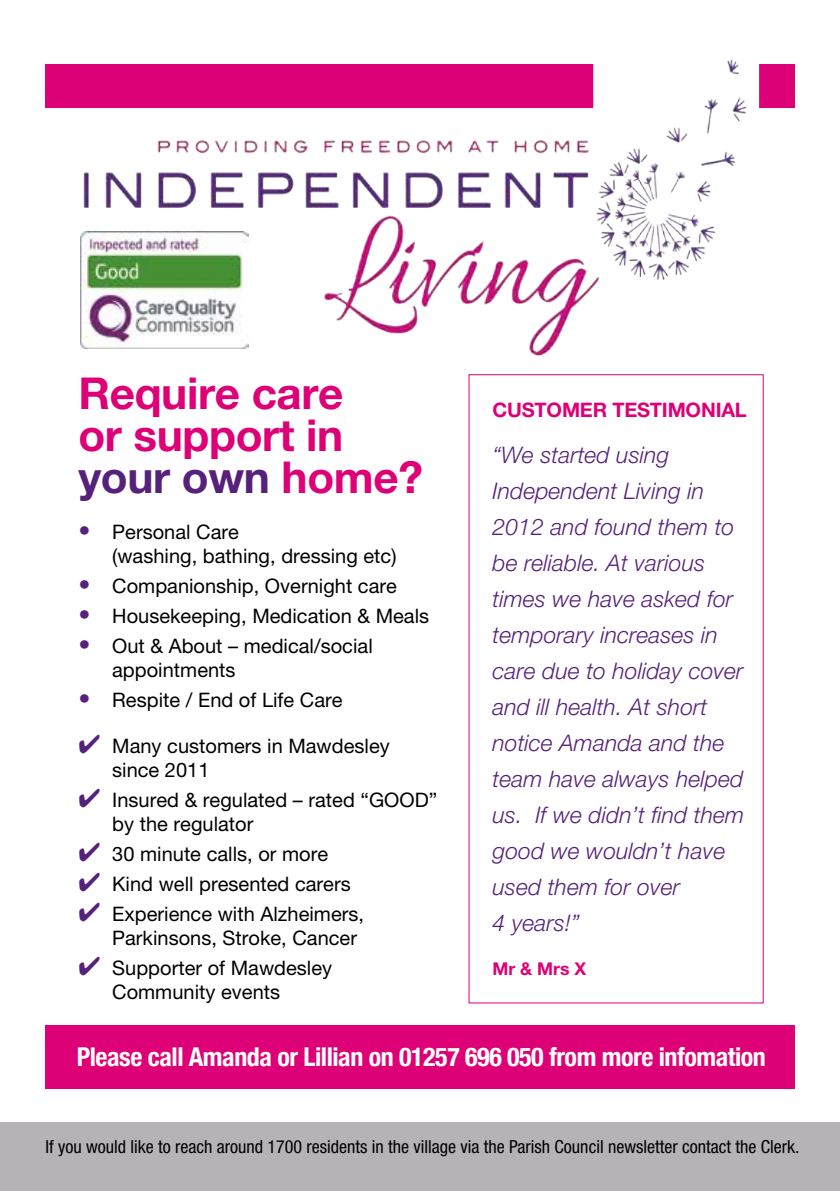
<style>
.page{position:relative;width:840px;height:1191px;background:#fff}
.page>*{position:absolute;margin:0;border:0;box-sizing:border-box;transform-origin:0 0}
.t1{font:700 44px/42px "Helvetica Neue LT Std";letter-spacing:-.01em;color:#de0076}
.t2{font:700 condensed 26px "Helvetica Neue";letter-spacing:-.015em;color:#fff}
.t3{font:italic 300 22.8px/36px "Helvetica Neue LT Std";letter-spacing:.005em;color:#56217a}
.t4{font:20px/24px "Helvetica Neue LT Std";color:#000}
.t5{font:700 20px "Helvetica Neue LT Std";letter-spacing:-.01em;color:#de0076}
.t6{font:condensed 18px "Helvetica Neue LT Std";color:#000}
.t7{font:700 17.6px "Helvetica Neue LT Std";color:#de0076}
.s1{color:#56217a}
.s2{font-size:24px;color:#56217a}
</style>
<div class="page">
<div style="left:0;top:1123px;width:839px;height:68px;background:#b5b3b8"></div>
<div style="left:45px;top:1025px;width:749px;height:64px;background:#de0076"></div>
<div style="left:45px;top:64px;width:749px;height:43px;background:#de0076"></div>
<img style="left:68px;top:59px;width:722px;height:321px">
<img style="left:80px;top:232px;width:168px;height:116px">
<h1 class="t1" style="left:78px;top:371px;width:346px">Require care<br>or support in <span class="s1">your own</span> home?</h1>
<p class="t4" style="left:112px;top:519px;width:285px;text-indent:-34px"><span class="s2">•</span> Personal Care<br>(washing, bathing, dressing etc)</p>
<p class="t4" style="left:78px;top:573px;width:320px"><span class="s2">•</span> Companionship, Overnight care</p>
<p class="t4" style="left:78px;top:603px;width:352px"><span class="s2">•</span> Housekeeping, Medication &amp; Meals</p>
<p class="t4" style="left:112px;top:633px;width:262px;text-indent:-34px"><span class="s2">•</span> Out &amp; About – medical/social appointments</p>
<p class="t4" style="left:78px;top:687px;width:266px"><span class="s2">•</span> Respite / End of Life Care</p>
<p class="t4" style="left:112px;top:733px;width:279px;text-indent:-34px"><span class="s1">✔</span> Many customers in Mawdesley since 2011</p>
<p class="t4" style="left:112px;top:787px;width:326px;text-indent:-34px"><span class="s1">✔</span> Insured &amp; regulated – rated “GOOD” by the regulator</p>
<p class="t4" style="left:78px;top:841px;width:251px"><span class="s1">✔</span> 30 minute calls, or more</p>
<p class="t4" style="left:78px;top:871px;width:274px"><span class="s1">✔</span> Kind well presented carers</p>
<p class="t4" style="left:112px;top:901px;width:253px;text-indent:-34px"><span class="s1">✔</span> Experience with Alzheimers,<br>Parkinsons, Stroke, Cancer</p>
<p class="t4" style="left:112px;top:955px;width:221px;text-indent:-34px"><span class="s1">✔</span> Supporter of Mawdesley<br>Community events</p>
<p class="t5" style="left:492px;top:397px;width:255px">CUSTOMER TESTIMONIAL</p>
<p class="t3" style="left:492px;top:436px;width:253px">“We started using<br>Independent Living in<br>2012 and found them to be reliable. At various times we have asked for temporary increases in care due to holiday cover and ill health. At short notice Amanda and the team have always helped us. If we didn’t find them good we wouldn’t have used them for over<br>4 years!”</p>
<p class="t7" style="left:492px;top:958px;width:95px">Mr &amp; Mrs X</p>
<h2 class="t2" style="left:77px;top:1035px;width:690px">Please call Amanda or Lillian on 01257 696 050 from more infomation</h2>
<p class="t6" style="left:45px;top:1136px;width:755px">If you would like to reach around 1700 residents in the village via the Parish Council newsletter contact the Clerk.</p>
</div>
